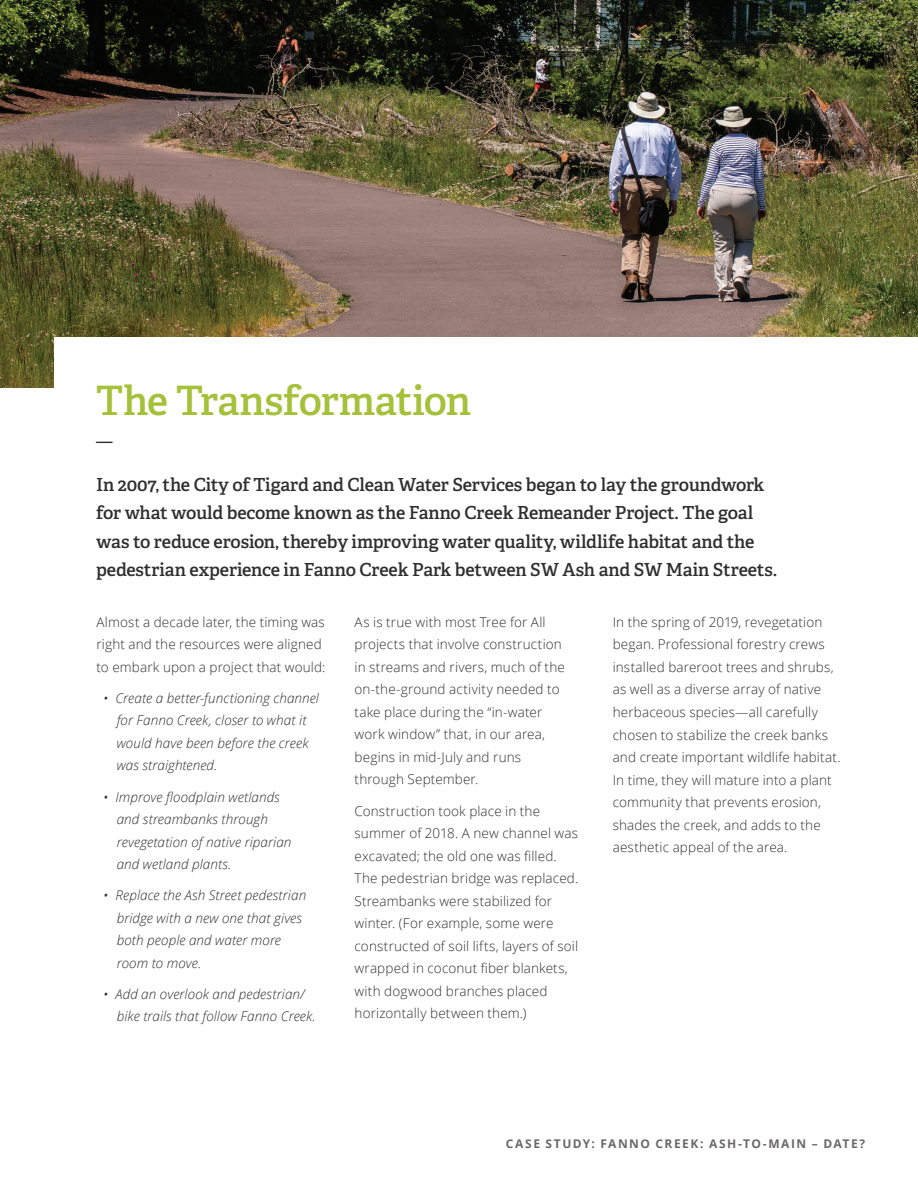
<style>
.page{position:relative;width:918px;height:1188px;background:#fff}
.page>*{position:absolute;margin:0;border:0;box-sizing:border-box;transform-origin:0 0}
.t1{font:600 40.5px "Adelle";letter-spacing:-.02em;color:#a4c139}
.t2{font:600 18px/28.5px "Adelle";letter-spacing:-.01em;color:#2e2f2e}
.t3{font:600 16.5px "Adelle";color:#2e2f2e}
.t4{font:300 13.5px/22.5px "Open Sans";letter-spacing:.01em;color:#2e2f2e}
.t5{font:italic 300 13.5px/22.5px "Open Sans";letter-spacing:.005em;color:#2e2f2e}
.t6{font:700 12px "Open Sans";letter-spacing:.125em;color:#6c6868}
</style>
<div class="page">
<img style="left:0;top:0;width:918px;height:388px">
<div style="left:54px;top:338px;width:864px;height:221px;background:#fff"></div>
<h1 class="t1" style="left:96px;top:375px;width:377px">The Transformation</h1>
<p class="t3" style="left:96px;top:431px;width:18px">—</p>
<p class="t2" style="left:96px;top:470px;width:683px">In 2007, the City of Tigard and Clean Water Services began to lay the groundwork for what would become known as the Fanno Creek Remeander Project. The goal was to reduce erosion, thereby improving water quality, wildlife habitat and the pedestrian experience in Fanno Creek Park between SW Ash and SW Main Streets.</p>
<p class="t4" style="left:96px;top:610px;width:230px">Almost a decade later, the timing was right and the resources were aligned to embark upon a project that would:</p>
<p class="t5" style="left:117px;top:686px;width:204px;text-indent:-14px">• Create a better-functioning channel for Fanno Creek, closer to what it would have been before the creek was straightened.</p>
<p class="t5" style="left:117px;top:785px;width:176px;text-indent:-14px">• Improve floodplain wetlands and streambanks through revegetation of native riparian and wetland plants.</p>
<p class="t5" style="left:117px;top:884px;width:191px;text-indent:-14px">• Replace the Ash Street pedestrian bridge with a new one that gives both people and water more room to move.</p>
<p class="t5" style="left:117px;top:982px;width:201px;text-indent:-14px">• Add an overlook and pedestrian/ bike trails that follow Fanno Creek.</p>
<p class="t4" style="left:355px;top:610px;width:212px">As is true with most Tree for All projects that involve construction in streams and rivers, much of the on-the-ground activity needed to take place during the “in-water work window” that, in our area, begins in mid-July and runs through September.</p>
<p class="t4" style="left:355px;top:799px;width:225px">Construction took place in the summer of 2018. A new channel was excavated; the old one was filled.<br>The pedestrian bridge was replaced.<br>Streambanks were stabilized for winter. (For example, some were constructed of soil lifts, layers of soil wrapped in coconut fiber blankets, with dogwood branches placed horizontally between them.)</p>
<p class="t4" style="left:613px;top:610px;width:229px">In the spring of 2019, revegetation began. Professional forestry crews installed bareroot trees and shrubs, as well as a diverse array of native herbaceous species—all carefully chosen to stabilize the creek banks and create important wildlife habitat.<br>In time, they will mature into a plant community that prevents erosion, shades the creek, and adds to the aesthetic appeal of the area.</p>
<p class="t6" style="left:506px;top:1135px;width:361px">CASE STUDY: FANNO CREEK: ASH-TO-MAIN – DATE?</p>
</div>
